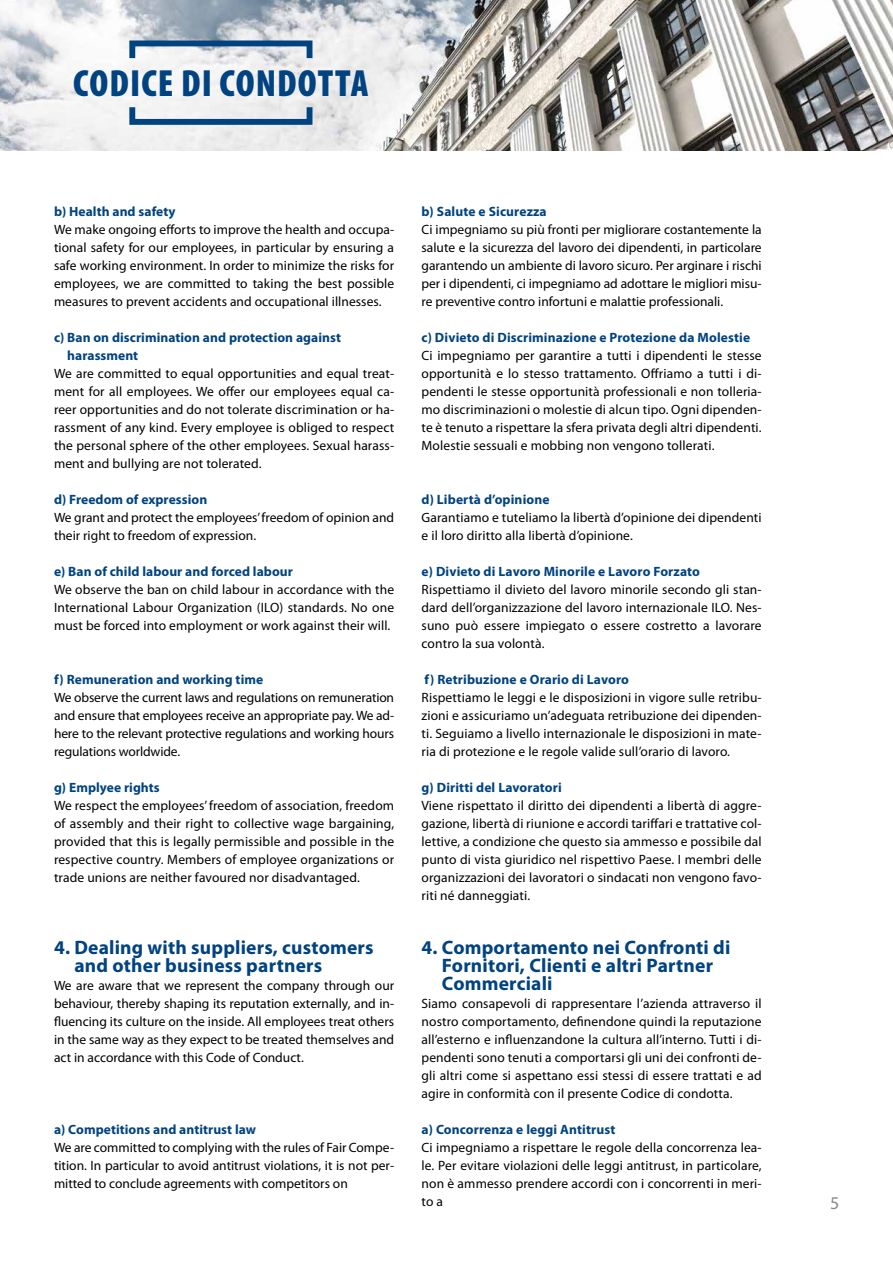
<style>
.page{position:relative;width:893px;height:1263px;background:#fff}
.page>*{position:absolute;margin:0;border:0;box-sizing:border-box;transform-origin:0 0}
.t1{font:900 condensed 37.95px "Myriad Pro";letter-spacing:.03em;color:#004380}
.t2{font:700 19.5px/18px "Myriad Pro";letter-spacing:.01em;color:#004380}
.t3{font:18px "Myriad Pro";color:#878787}
.t4{font:13.5px/18px "Myriad Pro";letter-spacing:.005em;color:#000;text-align:justify}
.t5{font:700 13.5px/18px "Myriad Pro";letter-spacing:.005em;color:#004380}
</style>
<div class="page">
<img style="left:0;top:0;width:893px;height:151px">
<div style="left:129px;top:41px;width:183px;height:20px;border:6px solid #004380"></div>
<div style="left:129px;top:104px;width:183px;height:21px;border:6px solid #004380"></div>
<h1 class="t1" style="left:73px;top:62px;width:297px">CODICE DI CONDOTTA</h1>
<p class="t5" style="left:54px;top:203px;width:123px">b) Health and safety</p>
<p class="t4" style="left:54px;top:221px;width:342px">We make ongoing efforts to improve the health and occupa&shy;tional safety for our employees, in particular by ensuring a safe working environment. In order to minimize the risks for employees, we are committed to taking the best possible measures to prevent accidents and occupational illnesses.</p>
<p class="t5" style="left:67px;top:329px;width:275px;text-indent:-13px">c) Ban on discrimination and protection against harassment</p>
<p class="t4" style="left:54px;top:365px;width:342px">We are committed to equal opportunities and equal treat&shy;ment for all employees. We offer our employees equal ca&shy;reer opportunities and do not tolerate discrimination or ha&shy;rassment of any kind. Every employee is obliged to respect the personal sphere of the other employees. Sexual harass&shy;ment and bullying are not tolerated.</p>
<p class="t5" style="left:54px;top:491px;width:155px">d) Freedom of expression</p>
<p class="t4" style="left:54px;top:509px;width:342px">We grant and protect the employees’ freedom of opinion and their right to freedom of expression.</p>
<p class="t5" style="left:54px;top:563px;width:241px">e) Ban of child labour and forced labour</p>
<p class="t4" style="left:54px;top:581px;width:342px">We observe the ban on child labour in accordance with the International Labour Organization (ILO) standards. No one must be forced into employment or work against their will.</p>
<p class="t5" style="left:54px;top:671px;width:211px">f) Remuneration and working time</p>
<p class="t4" style="left:54px;top:689px;width:342px">We observe the current laws and regulations on remuneration and ensure that employees receive an appropriate pay. We ad&shy;here to the relevant protective regulations and working hours regulations worldwide.</p>
<p class="t5" style="left:54px;top:779px;width:107px">g) Emplyee rights</p>
<p class="t4" style="left:54px;top:797px;width:342px">We respect the employees’ freedom of association, freedom of assembly and their right to collective wage bargaining, provided that this is legally permissible and possible in the respective country. Members of employee organizations or trade unions are neither favoured nor disadvantaged.</p>
<h2 class="t2" style="left:74px;top:939px;width:301px;text-indent:-20px">4. Dealing with suppliers, customers and other business partners</h2>
<p class="t4" style="left:54px;top:977px;width:342px">We are aware that we represent the company through our behaviour, thereby shaping its reputation externally, and in&shy;fluencing its culture on the inside. All employees treat others in the same way as they expect to be treated themselves and act in accordance with this Code of Conduct.</p>
<p class="t5" style="left:54px;top:1121px;width:204px">a) Competitions and antitrust law</p>
<p class="t4" style="left:54px;top:1139px;width:342px">We are committed to complying with the rules of Fair Compe&shy;tition. In particular to avoid antitrust violations, it is not per&shy;mitted to conclude agreements with competitors on</p>
<p class="t5" style="left:421px;top:203px;width:127px">b) Salute e Sicurezza</p>
<p class="t4" style="left:421px;top:221px;width:342px">Ci impegniamo su più fronti per migliorare costantemente la salute e la sicurezza del lavoro dei dipendenti, in particolare garantendo un ambiente di lavoro sicuro. Per arginare i rischi per i dipendenti, ci impegniamo ad adottare le migliori misu&shy;re preventive contro infortuni e malattie professionali.</p>
<p class="t5" style="left:421px;top:329px;width:330px">c) Divieto di Discriminazione e Protezione da Molestie</p>
<p class="t4" style="left:421px;top:347px;width:342px">Ci impegniamo per garantire a tutti i dipendenti le stesse opportunità e lo stesso trattamento. Offriamo a tutti i di&shy;pendenti le stesse opportunità professionali e non tolleria&shy;mo discriminazioni o molestie di alcun tipo. Ogni dipenden&shy;te è tenuto a rispettare la sfera privata degli altri dipendenti.<br>Molestie sessuali e mobbing non vengono tollerati.</p>
<p class="t5" style="left:421px;top:491px;width:130px">d) Libertà d’opinione</p>
<p class="t4" style="left:421px;top:509px;width:342px">Garantiamo e tuteliamo la libertà d’opinione dei dipendenti e il loro diritto alla libertà d’opinione.</p>
<p class="t5" style="left:421px;top:563px;width:280px">e) Divieto di Lavoro Minorile e Lavoro Forzato</p>
<p class="t4" style="left:421px;top:581px;width:342px">Rispettiamo il divieto del lavoro minorile secondo gli stan&shy;dard dell’organizzazione del lavoro internazionale ILO. Nes&shy;suno può essere impiegato o essere costretto a lavorare contro la sua volontà.</p>
<p class="t5" style="left:424px;top:671px;width:206px">f) Retribuzione e Orario di Lavoro</p>
<p class="t4" style="left:421px;top:689px;width:342px">Rispettiamo le leggi e le disposizioni in vigore sulle retribu&shy;zioni e assicuriamo un’adeguata retribuzione dei dipenden&shy;ti. Seguiamo a livello internazionale le disposizioni in mate&shy;ria di protezione e le regole valide sull’orario di lavoro.</p>
<p class="t5" style="left:421px;top:779px;width:142px">g) Diritti del Lavoratori</p>
<p class="t4" style="left:421px;top:797px;width:342px">Viene rispettato il diritto dei dipendenti a libertà di aggre&shy;gazione, libertà di riunione e accordi tariffari e trattative col&shy;lettive, a condizione che questo sia ammesso e possibile dal punto di vista giuridico nel rispettivo Paese. I membri delle organizzazioni dei lavoratori o sindacati non vengono favo&shy;riti né danneggiati.</p>
<h2 class="t2" style="left:442px;top:939px;width:290px;text-indent:-20px">4. Comportamento nei Confronti di<br>Fornitori, Clienti e altri Partner<br>Commerciali</h2>
<p class="t4" style="left:421px;top:995px;width:342px">Siamo consapevoli di rappresentare l’azienda attraverso il nostro comportamento, definendone quindi la reputazione all’esterno e influenzandone la cultura all’interno. Tutti i di&shy;pendenti sono tenuti a comportarsi gli uni dei confronti de&shy;gli altri come si aspettano essi stessi di essere trattati e ad agire in conformità con il presente Codice di condotta.</p>
<p class="t5" style="left:421px;top:1121px;width:195px">a) Concorrenza e leggi Antitrust</p>
<p class="t4" style="left:421px;top:1139px;width:342px">Ci impegniamo a rispettare le regole della concorrenza lea&shy;le. Per evitare violazioni delle leggi antitrust, in particolare, non è ammesso prendere accordi con i concorrenti in meri&shy;to a</p>
<h3 class="t3" style="left:830px;top:1193px;width:11px">5</h3>
</div>
